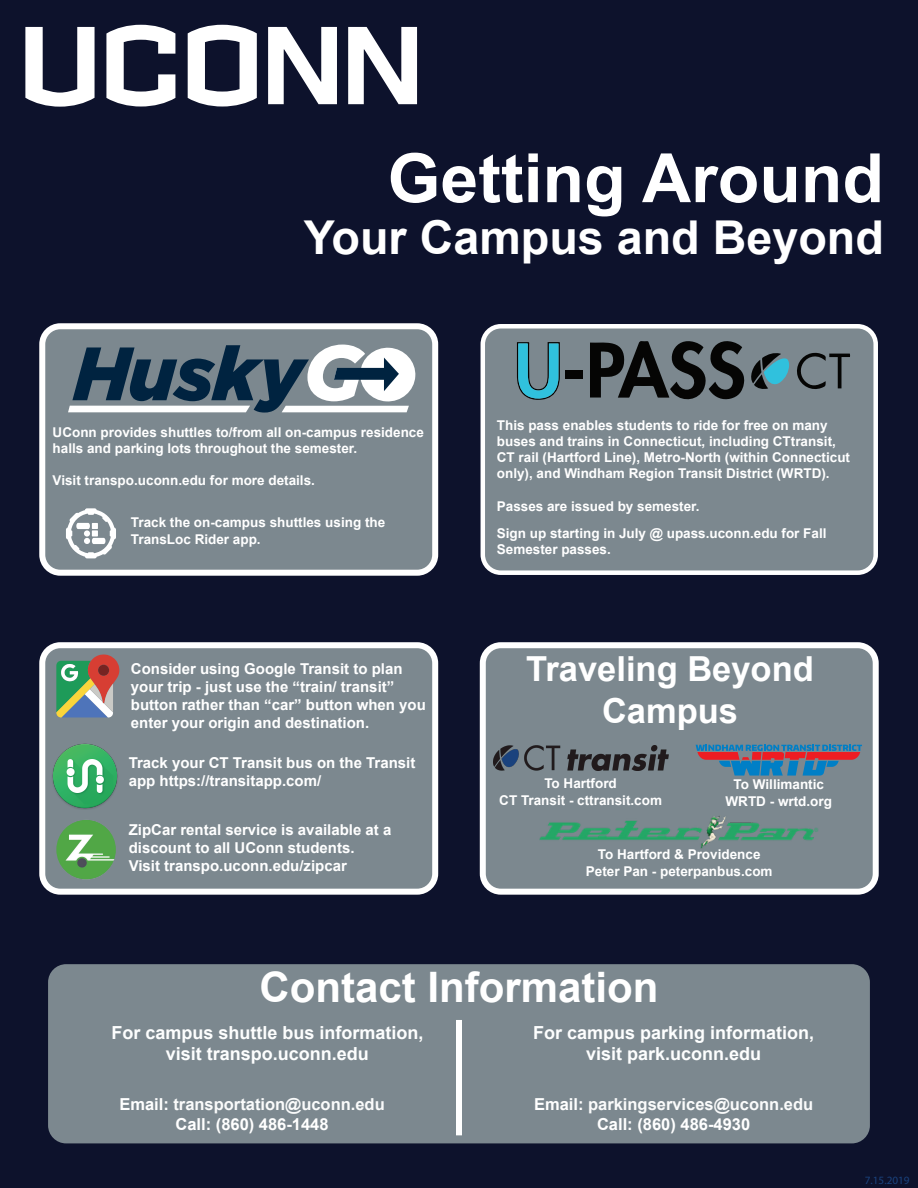
<style>
.page{position:relative;width:918px;height:1188px;background:#0d122c}
.page>*{position:absolute;margin:0;border:0;box-sizing:border-box;transform-origin:0 0}
.t1{font:700 68.1px "Arial";color:#fff}
.t2{font:700 46.65px "Arial";color:#fff}
.t3{font:700 42px "Arial";color:#fff}
.t4{font:700 34.5px/41.4px "Arial";color:#fff;text-align:center}
.t5{font:700 18px/21.6px "Arial";color:#fdfefe;text-align:center}
.t6{font:700 16.5px/19.8px "Arial";color:#fafbfb;text-align:center}
.t7{font:700 16.5px/19.8px "Arial";color:#fff;text-align:center}
.t8{font:700 15px/18px "Arial";color:#fff}
.t9{font:700 13.5px/16.2px "Arial";color:#fff}
.t10{font:11.25px "Myriad Pro";color:#1a427d}
.s1{color:#fafbfb}
.s2{color:#fff}
</style>
<div class="page">
<svg style="left:25px;top:27px;width:70px;height:80px"></svg>
<svg style="left:106px;top:25px;width:69px;height:82px"></svg>
<svg style="left:188px;top:25px;width:69px;height:82px"></svg>
<svg style="left:268px;top:27px;width:69px;height:77px"></svg>
<svg style="left:348px;top:27px;width:69px;height:77px"></svg>
<div style="left:48px;top:964px;width:822px;height:179px;background:#7c888f;border-radius:18px"></div>
<div style="left:456px;top:1020px;width:6px;height:115px;background:#fff"></div>
<div style="left:42px;top:645px;width:393px;height:247px;background:#7c888f;border-radius:18px"></div>
<div style="left:39px;top:642px;width:399px;height:253px;border:6px solid #fff;border-radius:18px"></div>
<img style="left:56px;top:820px;width:60px;height:59px;border-radius:30px">
<svg style="left:56px;top:654px;width:63px;height:64px;background:#8d8e79"></svg>
<img style="left:52px;top:743px;width:66px;height:66px">
<div style="left:483px;top:326px;width:393px;height:247px;background:#7c888f;border-radius:18px"></div>
<div style="left:481px;top:324px;width:397px;height:251px;border:4px solid #fff;border-radius:18px"></div>
<svg style="left:797px;top:352px;width:53px;height:37px"></svg>
<div style="left:565px;top:370px;width:18px;height:8px;background:#050504"></div>
<svg style="left:590px;top:341px;width:199px;height:59px"></svg>
<svg style="left:517px;top:342px;width:43px;height:58px"></svg>
<div style="left:42px;top:326px;width:393px;height:247px;background:#7c888f;border-radius:18px"></div>
<div style="left:39px;top:323px;width:399px;height:253px;border:6px solid #fff;border-radius:18px"></div>
<svg style="left:68px;top:345px;width:348px;height:68px"></svg>
<svg style="left:66px;top:508px;width:50px;height:50px"></svg>
<div style="left:483px;top:645px;width:393px;height:247px;background:#7c888f;border-radius:18px"></div>
<div style="left:480px;top:642px;width:399px;height:253px;border:6px solid #fff;border-radius:18px"></div>
<img style="left:493px;top:745px;width:175px;height:26px">
<img style="left:540px;top:816px;width:278px;height:33px">
<svg style="left:696px;top:745px;width:166px;height:31px"></svg>
<h1 class="t1" style="left:388px;top:130px;width:498px">Getting Around</h1>
<h2 class="t2" style="left:304px;top:205px;width:582px">Your Campus and Beyond</h2>
<p class="t9" style="left:53px;top:424px;width:373px">UConn provides shuttles to/from all on-campus residence halls and parking lots throughout the semester.</p>
<p class="t9" style="left:53px;top:472px;width:264px">Visit transpo.uconn.edu for more details.</p>
<p class="t9" style="left:131px;top:515px;width:256px">Track the on-campus shuttles using the<br>TransLoc Rider app.</p>
<p class="t8" style="left:131px;top:660px;width:297px">Consider using Google Transit to plan your trip - just use the “train/ transit” button rather than “car” button when you enter your origin and destination.</p>
<p class="t8" style="left:129px;top:754px;width:288px">Track your CT Transit bus on the Transit app https://transitapp.com/</p>
<p class="t8" style="left:129px;top:821px;width:264px">ZipCar rental service is available at a discount to all UConn students.<br>Visit transpo.uconn.edu/zipcar</p>
<p class="t9" style="left:497px;top:417px;width:355px">This pass enables students to ride for free on many buses and trains in Connecticut, including CTtransit, CT rail (Hartford Line), Metro-North (within Connecticut only), and Windham Region Transit District (WRTD).</p>
<p class="t9" style="left:497px;top:493px;width:331px;line-height:27px">Passes are issued by semester.<br>Sign up starting in July @ upass.uconn.edu for Fall</p>
<p class="t9" style="left:497px;top:541px;width:116px">Semester passes.</p>
<h3 class="t4" style="left:526px;top:649px;width:289px">Traveling Beyond<br>Campus</h3>
<p class="t9" style="left:499px;top:776px;width:164px;text-align:center">To Hartford<br>CT Transit - cttransit.com</p>
<p class="t9" style="left:726px;top:777px;width:108px;text-align:center">To Willimantic<br>WRTD - wrtd.org</p>
<p class="t9" style="left:586px;top:847px;width:188px;text-align:center">To Hartford &amp; Providence<br>Peter Pan - peterpanbus.com</p>
<h3 class="t3" style="left:260px;top:958px;width:400px">Contact Information</h3>
<h3 class="t5" style="left:111px;top:1022px;width:314px">For campus shuttle bus information, visit transpo.uconn.edu</h3>
<h3 class="t5" style="left:533px;top:1022px;width:283px">For campus parking information, visit park.uconn.edu</h3>
<p class="t7" style="left:119px;top:1095px;width:267px">Email: <span class="s1">transportation@uconn.edu<br></span>Call: (860) 486-1448</p>
<p class="t6" style="left:534px;top:1095px;width:281px"><span class="s2">Email:</span> parkingservices@uconn.edu<br><span class="s2">Call: (860) 486-4930</span></p>
<p class="t10" style="left:865px;top:1173px;width:46px">7.15.2019</p>
</div>
